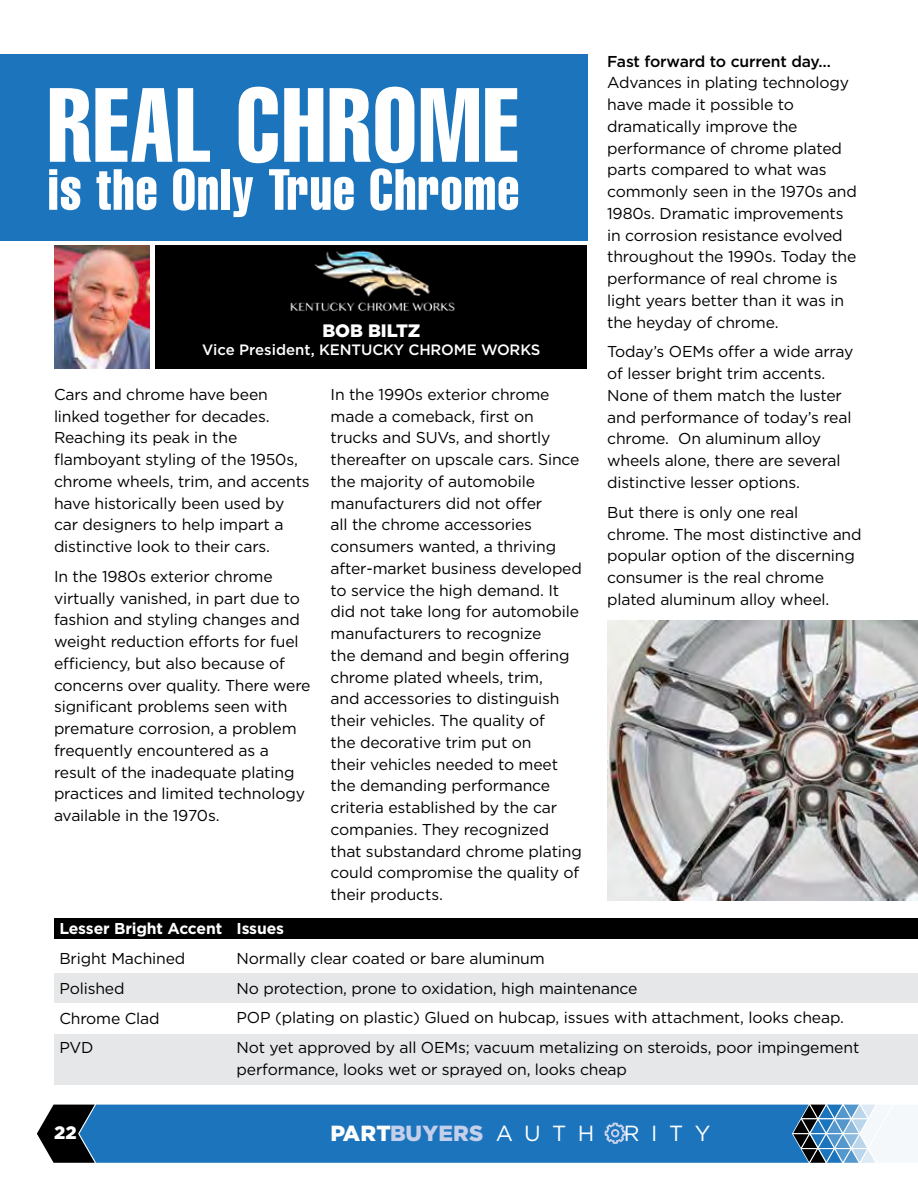
<style>
.page{position:relative;width:918px;height:1188px;background:#fff}
.page>*{position:absolute;margin:0;border:0;box-sizing:border-box;transform-origin:0 0}
.t1{font:103.5px "Helvetica LT Std Comp";letter-spacing:.025em;color:#fff;scale:.9 1}
.t2{font:57px "Helvetica LT Std Comp";letter-spacing:.025em;color:#fff;scale:.9 1}
.t3{font:900 21.9px "Gotham";letter-spacing:.01em;color:#c4d0eb}
.t4{font:21.9px "Gotham";color:#fff}
.t5{font:900 18px "Gotham";color:#fff}
.t6{font:15.75px/21.8px "Gotham";letter-spacing:-.01em;color:#000}
.t7{font:500 15.75px "Gotham";letter-spacing:-.01em;color:#000}
.t8{font:700 15.75px "Gotham";letter-spacing:-.01em;color:#fff}
.t9{font:500 15px "Gotham";letter-spacing:-.01em;color:#fff}
.s1{color:#fff}
.s2{font-weight:400;color:#fff}
</style>
<div class="page">
<div style="left:54px;top:973px;width:864px;height:30px;background:#e6e7e8"></div>
<div style="left:54px;top:1034px;width:864px;height:50px;background:#e6e7e8"></div>
<div style="left:54px;top:919px;width:864px;height:20px;background:#000"></div>
<div style="left:156px;top:246px;width:431px;height:123px;background:#000"></div>
<div style="left:0;top:54px;width:587px;height:187px;background:#1c75bc"></div>
<img style="left:54px;top:246px;width:96px;height:123px">
<svg style="left:37px;top:1104px;width:881px;height:59px;background:#337db7"></svg>
<img style="left:280px;top:245px;width:178px;height:66px">
<img style="left:607px;top:620px;width:311px;height:281px">
<h1 class="t1" style="left:48px;top:59px;width:523px">REAL CHROME</h1>
<h2 class="t2" style="left:48px;top:153px;width:525px">is the Only True Chrome</h2>
<p class="t5" style="left:322px;top:318px;width:100px">BOB BILTZ</p>
<p class="t9" style="left:202px;top:340px;width:340px">Vice President, KENTUCKY CHROME WORKS</p>
<p class="t6" style="left:54px;top:383px;width:257px">Cars and chrome have been linked together for decades.<br>Reaching its peak in the flamboyant styling of the 1950s, chrome wheels, trim, and accents have historically been used by car designers to help impart a distinctive look to their cars.</p>
<p class="t6" style="left:54px;top:565px;width:258px">In the 1980s exterior chrome virtually vanished, in part due to fashion and styling changes and weight reduction efforts for fuel efficiency, but also because of concerns over quality. There were significant problems seen with premature corrosion, a problem frequently encountered as a result of the inadequate plating practices and limited technology available in the 1970s.</p>
<p class="t6" style="left:331px;top:383px;width:253px">In the 1990s exterior chrome made a comeback, first on trucks and SUVs, and shortly thereafter on upscale cars. Since the majority of automobile manufacturers did not offer<br>all the chrome accessories consumers wanted, a thriving after-market business developed to service the high demand. It did not take long for automobile manufacturers to recognize<br>the demand and begin offering chrome plated wheels, trim,<br>and accessories to distinguish their vehicles. The quality of<br>the decorative trim put on<br>their vehicles needed to meet the demanding performance criteria established by the car companies. They recognized that substandard chrome plating could compromise the quality of their products.</p>
<p class="t7" style="left:607px;top:51px;width:225px">Fast forward to current day…</p>
<p class="t6" style="left:607px;top:72px;width:251px">Advances in plating technology have made it possible to dramatically improve the performance of chrome plated parts compared to what was commonly seen in the 1970s and<br>1980s. Dramatic improvements in corrosion resistance evolved throughout the 1990s. Today the performance of real chrome is light years better than it was in the heyday of chrome.</p>
<p class="t6" style="left:607px;top:341px;width:248px">Today’s OEMs offer a wide array of lesser bright trim accents.<br>None of them match the luster and performance of today’s real chrome. On aluminum alloy wheels alone, there are several distinctive lesser options.</p>
<p class="t6" style="left:607px;top:501px;width:256px">But there is only one real chrome. The most distinctive and popular option of the discerning consumer is the real chrome plated aluminum alloy wheel.</p>
<p class="t8" style="left:59px;top:918px;width:164px">Lesser Bright Accent</p>
<p class="t6" style="left:59px;top:943px;width:128px;line-height:29.8px">Bright Machined<br>Polished<br>Chrome Clad<br>PVD</p>
<p class="t8" style="left:237px;top:918px;width:49px">Issues</p>
<p class="t6" style="left:237px;top:943px;width:624px;line-height:29.8px">Normally clear coated or bare aluminum<br>No protection, prone to oxidation, high maintenance<br>POP (plating on plastic) Glued on hubcap, issues with attachment, looks cheap.<br>Not yet approved by all OEMs; vacuum metalizing on steroids, poor impingement</p>
<p class="t6" style="left:237px;top:1058px;width:392px">performance, looks wet or sprayed on, looks cheap</p>
<p class="t5" style="left:54px;top:1120px;width:24px">22</p>
<h3 class="t3" style="left:331px;top:1118px;width:265px"><span class="s1">PART</span>BUYERS <span class="s2">A U T H</span></h3>
<h3 class="t4" style="left:624px;top:1119px;width:88px">RITY</h3>
</div>
